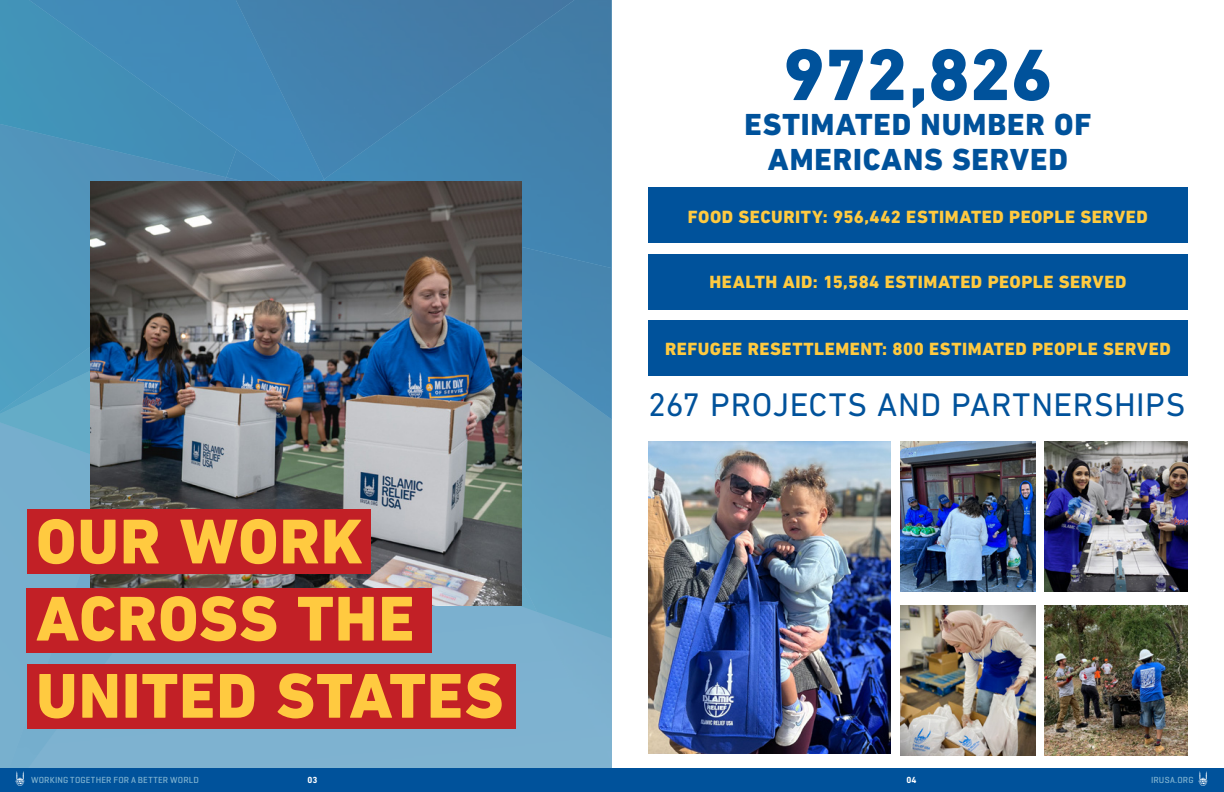
<style>
.page{position:relative;width:1224px;height:792px;background:#fff}
.page>*{position:absolute;margin:0;border:0;box-sizing:border-box;transform-origin:0 0}
.t1{font:800 74px "DIN Next LT Pro";letter-spacing:-.005em;color:#00529b}
.t2{font:800 64.3px/77.2px "DIN Next LT Pro";letter-spacing:.02em;color:#ffca40}
.t3{font:33.2px "DIN Next LT Pro";letter-spacing:.015em;color:#00529b}
.t4{font:800 31px/35px "DIN Next LT Pro";letter-spacing:.03em;color:#00529b;text-align:center}
.t5{font:800 18px "DIN Next LT Pro";letter-spacing:.03em;color:#ffca40}
.t6{font:500 9px "Geogrotesque";letter-spacing:.02em;color:#81b4d1}
.t7{font:700 9px "DIN Next LT Pro";color:#fff}
</style>
<div class="page">
<img style="left:0;top:414px;width:91px;height:51px">
<div style="left:224px;top:638px;width:388px;height:130px;background:#7eb2d0"></div>
<div style="left:0;top:465px;width:224px;height:303px;background:#77afce"></div>
<img style="left:0;top:177px;width:91px;height:235px">
<img style="left:0;top:0;width:28px;height:177px">
<img style="left:28px;top:0;width:296px;height:195px">
<div style="left:537px;top:638px;width:75px;height:125px;background:#7eb2d0"></div>
<img style="left:432px;top:419px;width:180px;height:219px">
<img style="left:521px;top:268px;width:91px;height:151px">
<img style="left:324px;top:0;width:288px;height:268px">
<img style="left:235px;top:0;width:341px;height:179px">
<img style="left:91px;top:182px;width:430px;height:424px">
<div style="left:648px;top:187px;width:540px;height:56px;background:#00529b"></div>
<div style="left:648px;top:254px;width:540px;height:55px;background:#00529b"></div>
<div style="left:648px;top:320px;width:540px;height:56px;background:#00529b"></div>
<div style="left:0;top:768px;width:1224px;height:24px;background:#00529b"></div>
<svg style="left:16px;top:771px;width:8px;height:15px"></svg>
<svg style="left:1199px;top:771px;width:8px;height:15px"></svg>
<img style="left:900px;top:442px;width:135px;height:150px">
<img style="left:1044px;top:442px;width:144px;height:150px">
<img style="left:900px;top:606px;width:135px;height:150px">
<img style="left:1044px;top:606px;width:144px;height:150px">
<img style="left:648px;top:442px;width:243px;height:311px">
<div style="left:27px;top:509px;width:343px;height:65px;background:#c22026"></div>
<div style="left:27px;top:588px;width:405px;height:64px;background:#c22026"></div>
<div style="left:27px;top:665px;width:489px;height:64px;background:#c22026"></div>
<h1 class="t1" style="left:783px;top:31px;width:271px">972,826</h1>
<h3 class="t4" style="left:744px;top:107px;width:349px">ESTIMATED NUMBER OF<br>AMERICANS SERVED</h3>
<p class="t5" style="left:688px;top:206px;width:462px">FOOD SECURITY: 956,442 ESTIMATED PEOPLE SERVED</p>
<p class="t5" style="left:709px;top:272px;width:419px">HEALTH AID: 15,584 ESTIMATED PEOPLE SERVED</p>
<p class="t5" style="left:665px;top:338px;width:507px">REFUGEE RESETTLEMENT: 800 ESTIMATED PEOPLE SERVED</p>
<h2 class="t2" style="left:36px;top:503px;width:469px">OUR WORK<br>ACROSS THE<br>UNITED STATES</h2>
<h3 class="t3" style="left:648px;top:386px;width:539px">267 PROJECTS AND PARTNERSHIPS</h3>
<p class="t7" style="left:308px;top:774px;width:12px">03</p>
<p class="t7" style="left:906px;top:774px;width:12px">04</p>
<p class="t6" style="left:31px;top:774px;width:169px">WORKING TOGETHER FOR A BETTER WORLD</p>
<p class="t6" style="left:1151px;top:774px;width:44px">IRUSA.ORG</p>
</div>
